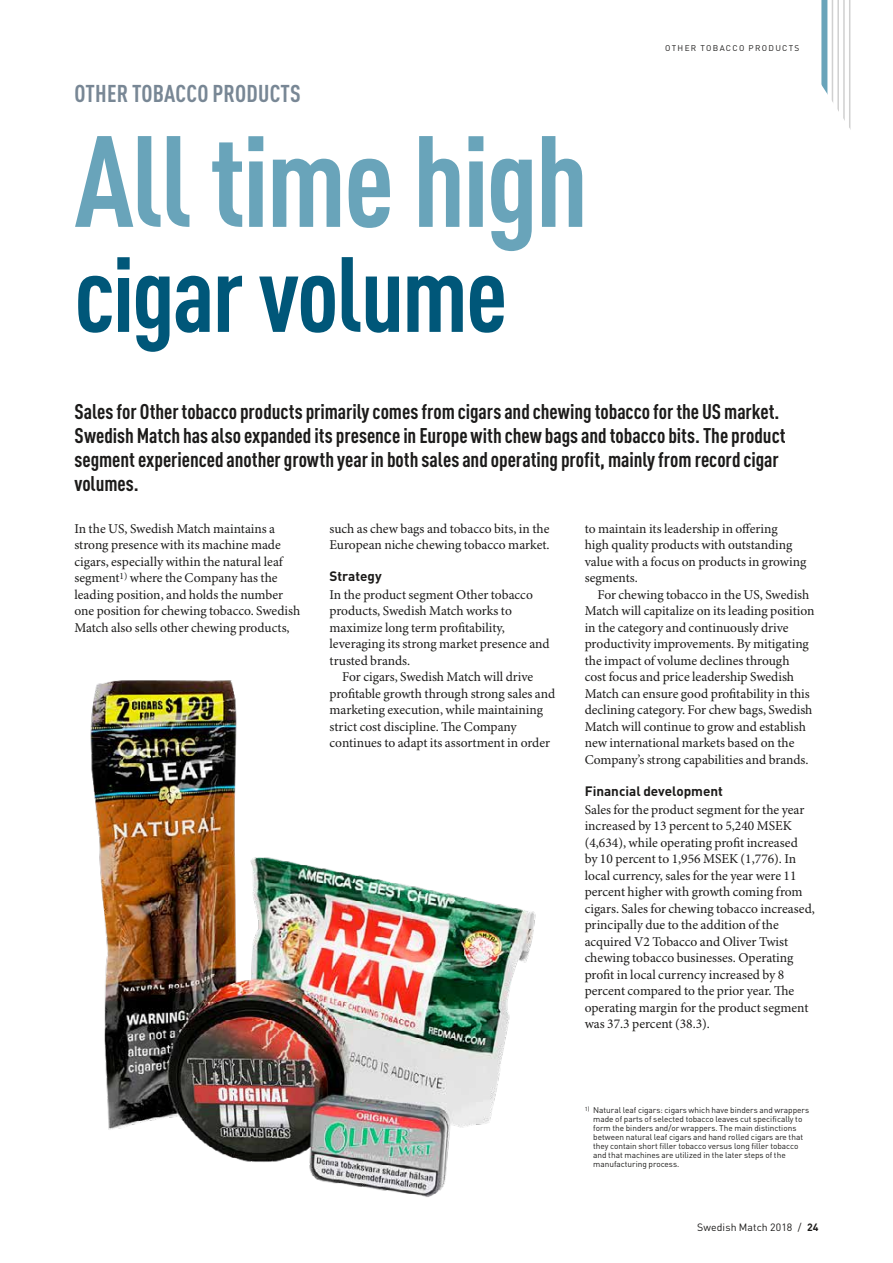
<style>
.page{position:relative;width:893px;height:1263px;background:#fff}
.page>*{position:absolute;margin:0;border:0;box-sizing:border-box;transform-origin:0 0}
.Rubrik_1__byt_färg_m{font:700 condensed 127.5px "DIN Pro";letter-spacing:-.02em;color:#69a4ba}
.Rubrik_1__byt_färg_m-2{font:700 condensed 105px "DIN Pro";letter-spacing:-.02em;color:#005779}
.Rubrik_0_Sektionsrub{font:700 condensed 24px "DIN Pro";letter-spacing:.01em;color:#788795}
.Ingress_stor__span{font:700 condensed 21px/24px "DIN Pro";color:#1c1b1a}
.Bröd__KEEP___GREP_på{font:13.5px/16.5px "Minion Pro";color:#1c1b1a}
.Bröd_indrag{font:13.5px/16.5px "Minion Pro";color:#1c1b1a}
.Rubrik_3__mellis{font:700 13.5px "DIN Pro";color:#1c1b1a}
.t1{font:10.5px "DIN Pro";letter-spacing:.01em;color:#1c1b1a}
.Fotnot_med_siffra__G{font:8.25px/9px "DIN Pro";color:#1c1b1a}
.s1{font-weight:700}
</style>
<div class="page">
<img style="left:90px;top:680px;width:446px;height:517px">
<hr style="left:837px;top:0;width:2px;height:132px;background:#d0d0d0">
<hr style="left:832px;top:0;width:1px;height:132px;background:#d0d0d0">
<div style="left:821px;top:0;width:6px;height:134px;background:#69a4ba"></div>
<hr style="left:843px;top:0;width:2px;height:132px;background:#d0d0d0">
<hr style="left:849px;top:0;width:1px;height:132px;background:#d0d0d0">
<svg style="left:821px;top:51px;width:30px;height:83px"></svg>
<p class="Rubrik_0_Sektionsrub" style="left:75px;top:75px;width:228px">OTHER TOBACCO PRODUCTS</p>
<p class="Rubrik_1__byt_färg_m" style="left:74px;top:85px;width:516px">All time high</p>
<p class="Rubrik_1__byt_färg_m-2" style="left:74px;top:215px;width:435px">cigar volume</p>
<p class="Fotnot_med_siffra__G" style="left:665px;top:43px;width:14px">Other</p>
<p class="Fotnot_med_siffra__G" style="left:700px;top:43px;width:8px">tobacco</p>
<p class="Fotnot_med_siffra__G" style="left:749px;top:43px;width:8px">products</p>
<p class="Ingress_stor__span" style="left:74px;top:398px;width:713px">Sales for Other tobacco products primarily comes from cigars and chewing tobacco for the US market.<br>Swedish Match has also expanded its presence in Europe with chew bags and tobacco bits. The product segment experienced another growth year in both sales and operating profit, mainly from record cigar volumes.</p>
<p class="Bröd__KEEP___GREP_på" style="left:74px;top:521px;width:227px">In the US, Swedish Match maintains a strong presence with its machine made cigars, especially within the natural leaf segment<sup>1)</sup> where the Company has the leading position, and holds the number one position for chewing tobacco. Swedish Match also sells other chewing products,</p>
<p class="Bröd__KEEP___GREP_på" style="left:330px;top:521px;width:222px">such as chew bags and tobacco bits, in the<br>European niche chewing tobacco market.</p>
<p class="Bröd_indrag" style="left:585px;top:521px;width:223px">to maintain its leadership in offering<br>high quality products with outstanding value with a focus on products in growing segments.</p>
<p class="Bröd_indrag" style="left:585px;top:587px;width:231px;text-indent:13px">For chewing tobacco in the US, Swedish Match will capitalize on its leading position in the category and continuously drive productivity improvements. By mitigating the impact of volume declines through cost focus and price leadership Swedish Match can ensure good profitability in this declining category. For chew bags, Swedish Match will continue to grow and establish new international markets based on the Company’s strong capabilities and brands.</p>
<p class="Rubrik_3__mellis" style="left:585px;top:779px;width:140px">Financial development</p>
<p class="Bröd__KEEP___GREP_på" style="left:585px;top:801px;width:232px">Sales for the product segment for the year increased by 13 percent to 5,240 MSEK (4,634), while operating profit increased<br>by 10 percent to 1,956 MSEK (1,776). In local currency, sales for the year were 11 percent higher with growth coming from cigars. Sales for chewing tobacco increased, principally due to the addition of the</p>
<p class="Bröd__KEEP___GREP_på" style="left:585px;top:933px;width:225px">acquired V2 Tobacco and Oliver Twist chewing tobacco businesses. Operating profit in local currency increased by 8 percent compared to the prior year. The operating margin for the product segment was 37.3 percent (38.3).</p>
<p class="Rubrik_3__mellis" style="left:330px;top:565px;width:54px">Strategy</p>
<p class="Bröd__KEEP___GREP_på" style="left:330px;top:587px;width:222px">In the product segment Other tobacco products, Swedish Match works to maximize long term profitability, leveraging its strong market presence and trusted brands.</p>
<p class="Bröd_indrag" style="left:330px;top:669px;width:227px;text-indent:13px">For cigars, Swedish Match will drive profitable growth through strong sales and marketing execution, while maintaining strict cost discipline. The Company continues to adapt its assortment in order</p>
<p class="Fotnot_med_siffra__G" style="left:593px;top:1105px;width:217px;text-indent:-9px"><sup>1)</sup> Natural leaf cigars: cigars which have binders and wrappers made of parts of selected tobacco leaves cut specifically to form the binders and/or wrappers. The main distinctions between natural leaf cigars and hand rolled cigars are that they contain short filler tobacco versus long filler tobacco and that machines are utilized in the later steps of the manufacturing process.</p>
<p class="t1" style="left:697px;top:1219px;width:123px">Swedish Match 2018 / <span class="s1">24</span></p>
</div>
